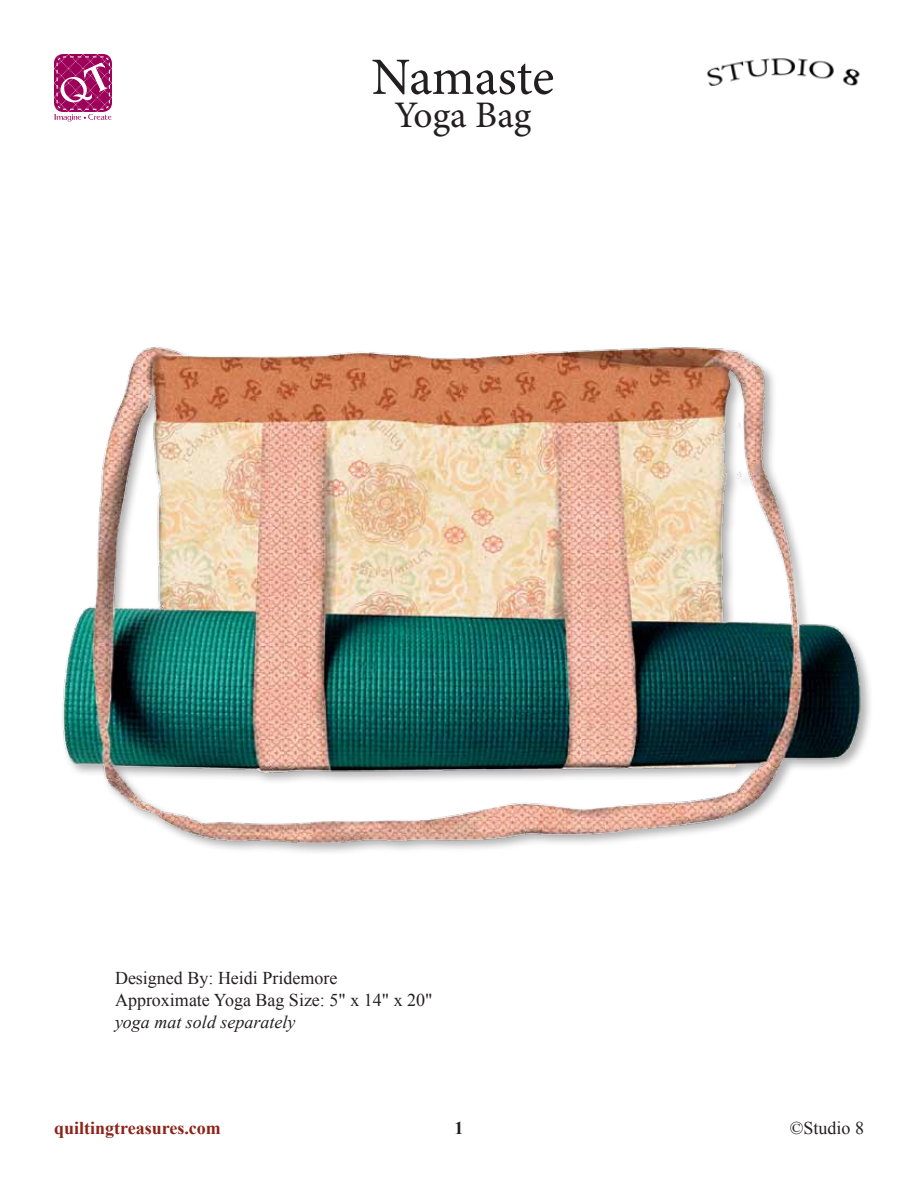
<style>
.page{position:relative;width:918px;height:1188px;background:#fff}
.page>*{position:absolute;margin:0;border:0;box-sizing:border-box;transform-origin:0 0}
.t1{font:52.5px "Minion Pro";letter-spacing:-.005em;color:#231f20}
.t2{font:37.5px "Minion Pro";color:#231f20}
.t3{font:18px/21.6px "Times New Roman";color:#231f20}
.t4{font:700 18px "Times New Roman";color:#8d2318}
.t5{font:italic 18px "Times New Roman";color:#231f20}
.t6{font:700 18px "Times New Roman";color:#231f20}
</style>
<div class="page">
<svg style="left:54px;top:54px;width:58px;height:68px"></svg>
<img style="left:707px;top:58px;width:153px;height:28px">
<div style="left:60px;top:345px;width:814px;height:510px;background:#231f20;opacity:.35"></div>
<img style="left:60px;top:345px;width:804px;height:500px">
<h1 class="t1" style="left:371px;top:42px;width:184px">Namaste</h1>
<h2 class="t2" style="left:394px;top:90px;width:139px">Yoga Bag</h2>
<p class="t3" style="left:115px;top:967px;width:319px">Designed By: Heidi Pridemore<br>Approximate Yoga Bag Size: 5" x 14" x 20"</p>
<p class="t5" style="left:115px;top:1009px;width:182px">yoga mat sold separately</p>
<p class="t4" style="left:54px;top:1116px;width:168px">quiltingtreasures.com</p>
<p class="t6" style="left:454px;top:1116px;width:10px">1</p>
<p class="t3" style="left:790px;top:1117px;width:76px">©Studio 8</p>
</div>
